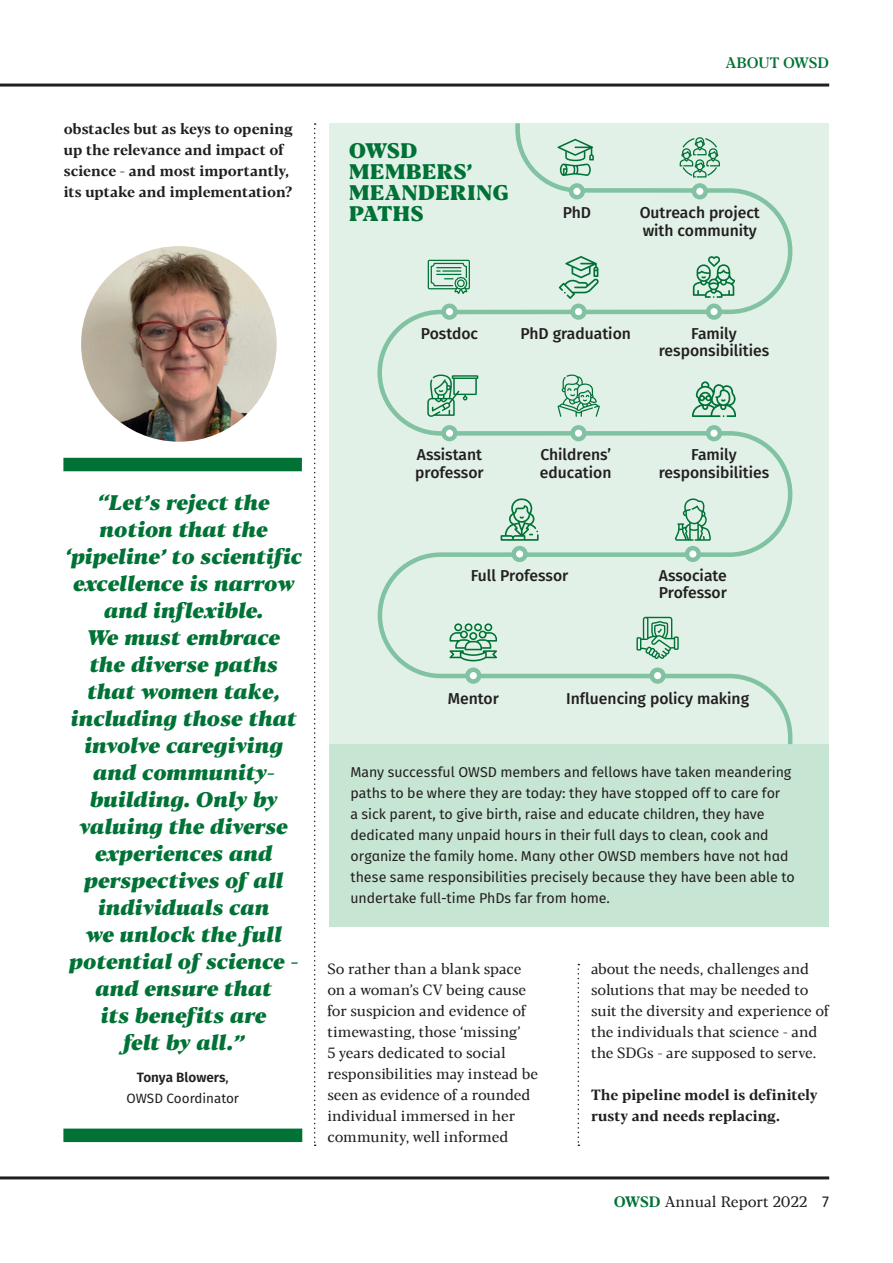
<style>
.page{position:relative;width:893px;height:1263px;background:#fff}
.page>*{position:absolute;margin:0;border:0;box-sizing:border-box;transform-origin:0 0}
.t1{font:italic 800 21px/27px "Blacker Text";color:#007236;text-align:center}
.t2{font:800 21px/21px "Blacker Text";letter-spacing:.005em;color:#007236}
.t3{font:500 15.75px/17.2px "Fira Sans";color:#231f20}
.t4{font:15px "Blacker Text";color:#231f20}
.t5{font:500 15px "Blacker Text";color:#007236}
.t6{font:14.7px/21px "Blacker Text";letter-spacing:-.005em;color:#231f20}
.t7{font:700 14.7px/21px "Blacker Text";letter-spacing:-.005em;color:#231f20}
.t8{font:14.25px/21px "Fira Sans";color:#231f20}
.t9{font:13.5px/21px "Fira Sans";color:#231f20;text-align:center}
.s1{font-weight:600}
.s2{font-weight:700;color:#007236}
.s3{font-family:"Fira Sans";font-size:15.6px}
</style>
<div class="page">
<div style="left:329px;top:123px;width:499px;height:624px;background:#e1f1e7"></div>
<div style="left:329px;top:744px;width:499px;height:183px;background:#c6e5d3"></div>
<hr style="left:0;top:1176px;width:829px;height:3px;background:#231f20">
<hr style="left:0;top:84px;width:829px;height:3px;background:#231f20">
<svg style="left:314px;top:123px;width:2px;height:1023px"></svg>
<svg style="left:578px;top:964px;width:1px;height:182px"></svg>
<img style="left:81px;top:246px;width:196px;height:196px;border-radius:98px">
<div style="left:63px;top:1128px;width:239px;height:14px;background:#007236"></div>
<div style="left:63px;top:458px;width:239px;height:13px;background:#007236"></div>
<svg style="left:377px;top:123px;width:416px;height:621px"></svg>
<svg style="left:708px;top:306px;width:12px;height:11px"></svg>
<div style="left:706px;top:304px;width:16px;height:16px;border:4px solid #81c2a2;border-radius:50%"></div>
<svg style="left:573px;top:306px;width:11px;height:11px"></svg>
<div style="left:570px;top:304px;width:17px;height:16px;border:4px solid #81c2a2;border-radius:50%"></div>
<svg style="left:444px;top:306px;width:11px;height:11px"></svg>
<div style="left:441px;top:304px;width:17px;height:16px;border:4px solid #81c2a2;border-radius:50%"></div>
<div style="left:708px;top:427px;width:12px;height:12px;background:#fff;border-radius:50%"></div>
<div style="left:706px;top:425px;width:16px;height:16px;border:4px solid #81c2a2;border-radius:50%"></div>
<svg style="left:573px;top:427px;width:11px;height:12px"></svg>
<div style="left:570px;top:425px;width:17px;height:16px;border:4px solid #81c2a2;border-radius:50%"></div>
<svg style="left:444px;top:427px;width:11px;height:12px"></svg>
<div style="left:441px;top:425px;width:17px;height:16px;border:4px solid #81c2a2;border-radius:50%"></div>
<div style="left:687px;top:548px;width:12px;height:12px;background:#fff;border-radius:50%"></div>
<div style="left:685px;top:546px;width:16px;height:16px;border:4px solid #81c2a2;border-radius:50%"></div>
<svg style="left:514px;top:548px;width:11px;height:12px"></svg>
<div style="left:511px;top:546px;width:17px;height:16px;border:4px solid #81c2a2;border-radius:50%"></div>
<svg style="left:467px;top:670px;width:12px;height:11px"></svg>
<div style="left:465px;top:667px;width:16px;height:17px;border:4px solid #81c2a2;border-radius:50%"></div>
<svg style="left:652px;top:670px;width:11px;height:11px"></svg>
<div style="left:649px;top:667px;width:17px;height:17px;border:4px solid #81c2a2;border-radius:50%"></div>
<svg style="left:694px;top:185px;width:12px;height:12px"></svg>
<div style="left:692px;top:183px;width:16px;height:16px;border:4px solid #81c2a2;border-radius:50%"></div>
<svg style="left:571px;top:185px;width:12px;height:12px"></svg>
<div style="left:569px;top:183px;width:16px;height:16px;border:4px solid #81c2a2;border-radius:50%"></div>
<svg style="left:557px;top:138px;width:37px;height:38px"></svg>
<svg style="left:680px;top:137px;width:40px;height:41px"></svg>
<svg style="left:693px;top:256px;width:42px;height:42px"></svg>
<svg style="left:428px;top:260px;width:42px;height:34px"></svg>
<svg style="left:427px;top:375px;width:51px;height:42px"></svg>
<svg style="left:557px;top:374px;width:43px;height:43px"></svg>
<svg style="left:692px;top:381px;width:44px;height:36px"></svg>
<svg style="left:449px;top:623px;width:48px;height:38px"></svg>
<svg style="left:636px;top:617px;width:43px;height:42px"></svg>
<svg style="left:675px;top:498px;width:36px;height:43px"></svg>
<svg style="left:559px;top:256px;width:40px;height:43px"></svg>
<svg style="left:501px;top:498px;width:38px;height:43px"></svg>
<p class="t7" style="left:64px;top:119px;width:230px">obstacles but as keys to opening up the relevance and impact of science - and most importantly, its uptake and implementation?</p>
<h1 class="t2" style="left:349px;top:141px;width:162px">OWSD<br>MEMBERS’<br>MEANDERING<br>PATHS</h1>
<p class="t5" style="left:726px;top:54px;width:105px">ABOUT OWSD</p>
<p class="t3" style="left:563px;top:204px;width:30px">PhD</p>
<p class="t3" style="left:640px;top:204px;width:122px">Outreach project with community</p>
<p class="t3" style="left:421px;top:324px;width:59px">Postdoc</p>
<p class="t3" style="left:520px;top:324px;width:112px">PhD graduation</p>
<p class="t3" style="left:659px;top:324px;width:112px;text-align:center">Family responsibilities</p>
<p class="t1" style="left:64px;top:490px;width:238px">“Let’s reject the notion that the ‘pipeline’ to scientific excellence is narrow and inflexible.<br>We must embrace<br>the diverse paths that women take, including those that involve caregiving and community&shy;building. Only by valuing the diverse experiences and perspectives of all individuals can<br>we unlock the full potential of science - and ensure that<br>its benefits are<br>felt by all.”</p>
<p class="t9" style="left:127px;top:1066px;width:114px"><span class="s1">Tonya Blowers</span>,<br>OWSD Coordinator</p>
<p class="t3" style="left:415px;top:445px;width:70px">Assistant professor</p>
<p class="t3" style="left:540px;top:445px;width:73px">Childrens’ education</p>
<p class="t3" style="left:659px;top:445px;width:112px;text-align:center">Family responsibilities</p>
<p class="t3" style="left:471px;top:566px;width:99px">Full Professor</p>
<p class="t3" style="left:659px;top:566px;width:70px">Associate<br>Professor</p>
<p class="t3" style="left:448px;top:689px;width:53px">Mentor</p>
<p class="t3" style="left:566px;top:689px;width:185px">Influencing policy making</p>
<p class="t8" style="left:350px;top:761px;width:446px">Many successful OWSD members and fellows have taken meandering paths to be where they are today: they have stopped off to care for<br>a sick parent, to give birth, raise and educate children, they have dedicated many unpaid hours in their full days to clean, cook and organize the family home. Many other OWSD members have not had these same responsibilities precisely because they have been able to undertake full-time PhDs far from home.</p>
<p class="t6" style="left:327px;top:959px;width:212px">So rather than a blank space on a woman’s CV being cause for suspicion and evidence of timewasting, those ‘missing’<br>5 years dedicated to social responsibilities may instead be seen as evidence of a rounded individual immersed in her community, well informed</p>
<p class="t6" style="left:591px;top:959px;width:240px">about the needs, challenges and solutions that may be needed to suit the diversity and experience of the individuals that science - and the SDGs - are supposed to serve.</p>
<p class="t7" style="left:591px;top:1085px;width:228px">The pipeline model is definitely rusty and needs replacing.</p>
<p class="t4" style="left:614px;top:1193px;width:217px"><span class="s2">OWSD</span> Annual Report 2022 <span class="s3">7</span></p>
</div>
